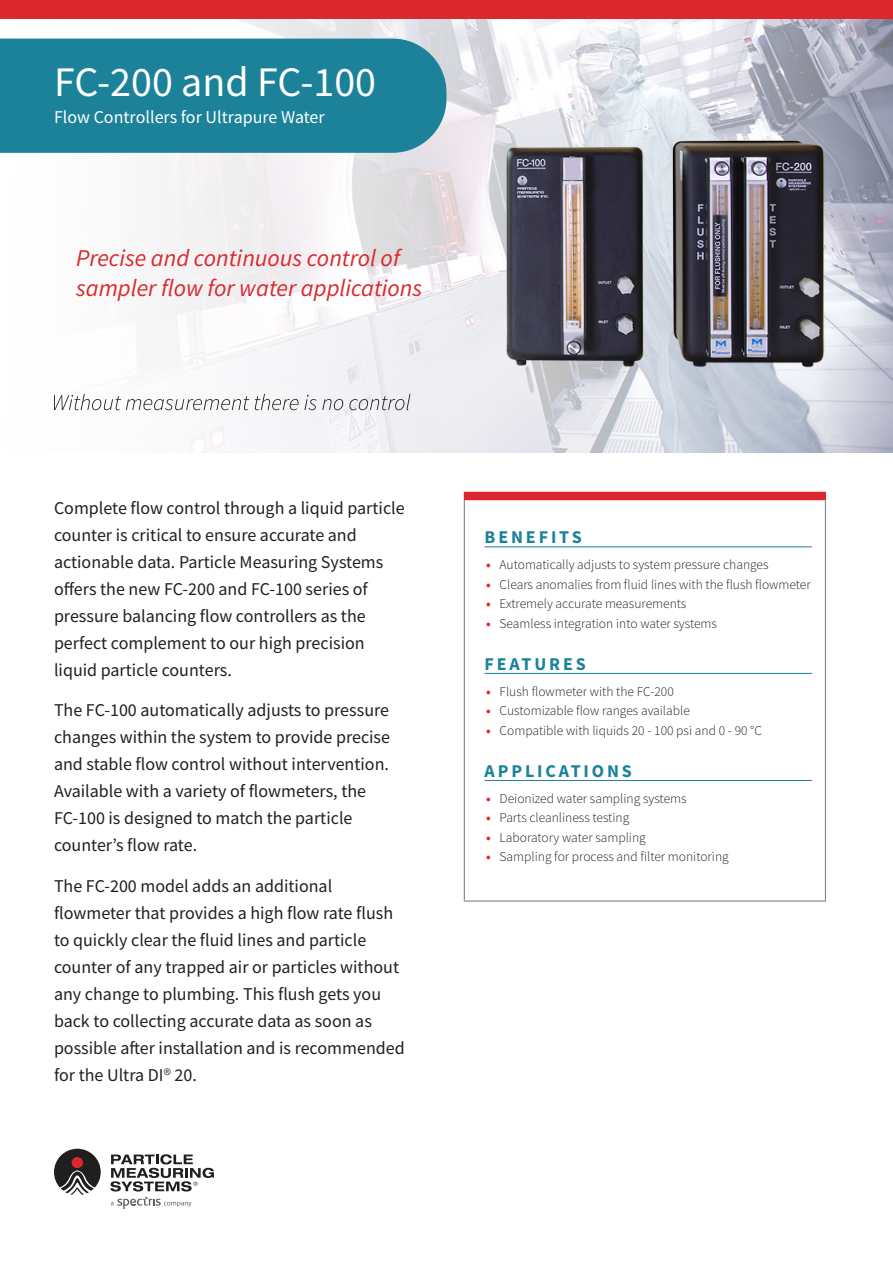
<style>
.page{position:relative;width:893px;height:1263px;background:#fff}
.page>*{position:absolute;margin:0;border:0;box-sizing:border-box;transform-origin:0 0}
.t1{font:42px "Source Sans Pro";color:#fff}
.t2{font:italic 24px/30px "Source Sans Pro";color:#da282e}
.t3{font:18px/27px "Source Sans Pro";color:#231f20}
.t4{font:18px "Source Sans Pro";color:#fff}
.t5{font:700 18px "Source Sans Pro";letter-spacing:.16em;color:#1b8299}
.t6{font:300 13.5px "Source Sans Pro";color:#231f20}
.s1{font-weight:300}
.s2{font-weight:700;color:#da282e}
</style>
<div class="page">
<img style="left:0;top:19px;width:893px;height:434px">
<div style="left:0;top:39px;width:446px;height:114px;background:#1b8299"></div>
<svg style="left:54px;top:1149px;width:47px;height:46px"></svg>
<div style="left:72px;top:1157px;width:11px;height:11px;background:#da282e;border-radius:50%"></div>
<svg style="left:110px;top:1154px;width:104px;height:55px"></svg>
<div style="left:0;top:0;width:893px;height:19px;background:#da282e"></div>
<svg style="left:54px;top:394px;width:195px;height:16px"></svg>
<svg style="left:255px;top:394px;width:88px;height:16px"></svg>
<svg style="left:349px;top:394px;width:61px;height:16px"></svg>
<div style="left:464px;top:492px;width:362px;height:8px;background:#da282e"></div>
<hr style="left:464px;top:500px;width:1px;height:400px;background:#7c868e">
<hr style="left:825px;top:500px;width:1px;height:400px;background:#7c868e">
<hr style="left:464px;top:900px;width:362px;height:1px;background:#7c868e">
<hr style="left:485px;top:546px;width:327px;height:1px;background:#1b8299">
<hr style="left:485px;top:673px;width:327px;height:1px;background:#1b8299">
<hr style="left:485px;top:780px;width:327px;height:1px;background:#1b8299">
<img style="left:464px;top:113px;width:397px;height:303px">
<h1 class="t1" style="left:54px;top:56px;width:324px">FC-200 and FC-100</h1>
<p class="t4" style="left:54px;top:106px;width:272px">Flow Controllers for Ultrapure Water</p>
<h2 class="t2" style="left:76px;top:242px;width:347px">Precise and continuous control of sampler flow for water applications</h2>
<p class="t3" style="left:54px;top:494px;width:352px">Complete flow control through a liquid particle counter is critical to ensure accurate and actionable data. Particle Measuring Systems offers the new FC-200 and FC-100 series of pressure balancing flow controllers as the perfect complement to our high precision liquid particle counters.</p>
<p class="t3" style="left:54px;top:696px;width:338px">The FC-100 automatically adjusts to pressure changes within the system to provide precise and stable flow control without intervention.<br>Available with a variety of flowmeters, the FC-100 is designed to match the particle counter’s flow rate.</p>
<p class="t3" style="left:54px;top:872px;width:352px">The FC-200 model adds an additional flowmeter that provides a high flow rate flush to quickly clear the fluid lines and particle counter of any trapped air or particles without any change to plumbing. This flush gets you back to collecting accurate data as soon as possible after installation and is recommended for the Ultra DI<span class="s1">®</span> 20.</p>
<p class="t5" style="left:485px;top:525px;width:99px">BENEFITS</p>
<p class="t6" style="left:486px;top:557px;width:284px"><span class="s2">•</span> Automatically adjusts to system pressure changes</p>
<p class="t6" style="left:486px;top:576px;width:326px"><span class="s2">•</span> Clears anomalies from fluid lines with the flush flowmeter</p>
<p class="t6" style="left:486px;top:595px;width:202px"><span class="s2">•</span> Extremely accurate measurements</p>
<p class="t6" style="left:486px;top:615px;width:232px"><span class="s2">•</span> Seamless integration into water systems</p>
<p class="t5" style="left:485px;top:652px;width:103px">FEATURES</p>
<p class="t6" style="left:486px;top:683px;width:189px"><span class="s2">•</span> Flush flowmeter with the FC-200</p>
<p class="t6" style="left:486px;top:703px;width:205px"><span class="s2">•</span> Customizable flow ranges available</p>
<p class="t6" style="left:486px;top:722px;width:277px"><span class="s2">•</span> Compatible with liquids 20 - 100 psi and 0 - 90 °C</p>
<p class="t5" style="left:485px;top:759px;width:149px">APPLICATIONS</p>
<p class="t6" style="left:486px;top:790px;width:202px"><span class="s2">•</span> Deionized water sampling systems</p>
<p class="t6" style="left:486px;top:810px;width:145px"><span class="s2">•</span> Parts cleanliness testing</p>
<p class="t6" style="left:486px;top:829px;width:161px"><span class="s2">•</span> Laboratory water sampling</p>
<p class="t6" style="left:486px;top:849px;width:244px"><span class="s2">•</span> Sampling for process and filter monitoring</p>
</div>
